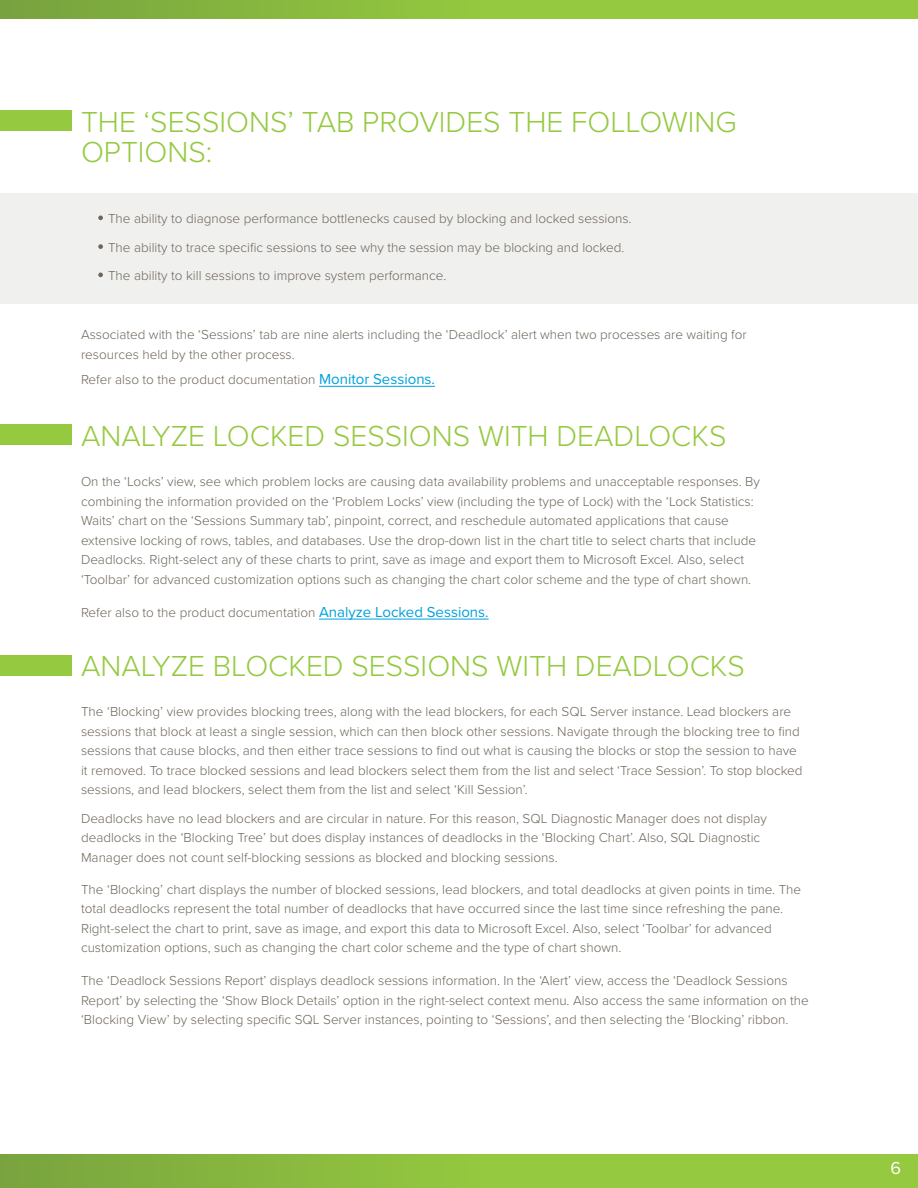
<style>
.page{position:relative;width:918px;height:1188px;background:#fff}
.page>*{position:absolute;margin:0;border:0;box-sizing:border-box;transform-origin:0 0}
.t1{font:300 30px/30px "Proxima Nova";color:#95c93f}
.t2{font:18px "Proxima Nova";color:#fff}
.Body_Copy_15_Light_B{font:300 13.5px/19.5px "Proxima Nova";color:#6d655a}
.s1{font-weight:400;font-size:15px;color:#00a1dd}
</style>
<div class="page">
<div style="left:0;top:194px;width:918px;height:110px;background:#f0f0ef"></div>
<div style="left:0;top:425px;width:72px;height:20px;background:#95c93f"></div>
<div style="left:0;top:110px;width:72px;height:20px;background:#95c93f"></div>
<svg style="left:0;top:18px;width:918px;height:1px"></svg>
<hr style="left:319px;top:619px;width:170px;height:1px;background:#00a1dd">
<hr style="left:319px;top:386px;width:116px;height:1px;background:#00a1dd">
<svg style="left:98px;top:215px;width:5px;height:5px"></svg>
<svg style="left:98px;top:244px;width:5px;height:5px"></svg>
<svg style="left:98px;top:273px;width:5px;height:4px"></svg>
<div style="left:0;top:655px;width:72px;height:21px;background:#95c93f"></div>
<div style="left:0;top:1155px;width:918px;height:33px;background:linear-gradient(to right,#7fac3f,#9cd23f)"></div>
<div style="left:0;top:0;width:918px;height:18px;background:linear-gradient(to right,#7eaa3f,#9cd33f)"></div>
<p class="t1" style="left:81px;top:105px;width:657px">THE ‘SESSIONS’ TAB PROVIDES THE FOLLOWING<br>OPTIONS:</p>
<p class="Body_Copy_15_Light_B" style="left:108px;top:204px;width:525px;line-height:28.3px">The ability to diagnose performance bottlenecks caused by blocking and locked sessions.<br>The ability to trace specific sessions to see why the session may be blocking and locked.<br>The ability to kill sessions to improve system performance.</p>
<p class="Body_Copy_15_Light_B" style="left:81px;top:324px;width:667px">Associated with the ‘Sessions’ tab are nine alerts including the ‘Deadlock’ alert when two processes are waiting for resources held by the other process.</p>
<p class="Body_Copy_15_Light_B" style="left:81px;top:369px;width:356px">Refer also to the product documentation <span class="s1">Monitor Sessions.</span></p>
<p class="t1" style="left:81px;top:419px;width:647px">ANALYZE LOCKED SESSIONS WITH DEADLOCKS</p>
<p class="Body_Copy_15_Light_B" style="left:81px;top:471px;width:681px">On the ‘Locks’ view, see which problem locks are causing data availability problems and unacceptable responses. By combining the information provided on the ‘Problem Locks’ view (including the type of Lock) with the ‘Lock Statistics:<br>Waits’ chart on the ‘Sessions Summary tab’, pinpoint, correct, and reschedule automated applications that cause extensive locking of rows, tables, and databases. Use the drop-down list in the chart title to select charts that include Deadlocks. Right-select any of these charts to print, save as image and export them to Microsoft Excel. Also, select ‘Toolbar’ for advanced customization options such as changing the chart color scheme and the type of chart shown.</p>
<p class="Body_Copy_15_Light_B" style="left:81px;top:602px;width:409px">Refer also to the product documentation <span class="s1">Analyze Locked Sessions.</span></p>
<p class="t1" style="left:81px;top:649px;width:665px">ANALYZE BLOCKED SESSIONS WITH DEADLOCKS</p>
<p class="Body_Copy_15_Light_B" style="left:81px;top:701px;width:723px">The ‘Blocking’ view provides blocking trees, along with the lead blockers, for each SQL Server instance. Lead blockers are sessions that block at least a single session, which can then block other sessions. Navigate through the blocking tree to find sessions that cause blocks, and then either trace sessions to find out what is causing the blocks or stop the session to have it removed. To trace blocked sessions and lead blockers select them from the list and select ‘Trace Session’. To stop blocked sessions, and lead blockers, select them from the list and select ‘Kill Session’.</p>
<p class="Body_Copy_15_Light_B" style="left:81px;top:808px;width:687px">Deadlocks have no lead blockers and are circular in nature. For this reason, SQL Diagnostic Manager does not display deadlocks in the ‘Blocking Tree’ but does display instances of deadlocks in the ‘Blocking Chart’. Also, SQL Diagnostic<br>Manager does not count self-blocking sessions as blocked and blocking sessions.</p>
<p class="Body_Copy_15_Light_B" style="left:81px;top:879px;width:722px">The ‘Blocking’ chart displays the number of blocked sessions, lead blockers, and total deadlocks at given points in time. The total deadlocks represent the total number of deadlocks that have occurred since the last time since refreshing the pane.<br>Right-select the chart to print, save as image, and export this data to Microsoft Excel. Also, select ‘Toolbar’ for advanced customization options, such as changing the chart color scheme and the type of chart shown.</p>
<p class="Body_Copy_15_Light_B" style="left:81px;top:970px;width:729px">The ‘Deadlock Sessions Report’ displays deadlock sessions information. In the ‘Alert’ view, access the ‘Deadlock Sessions<br>Report’ by selecting the ‘Show Block Details’ option in the right-select context menu. Also access the same information on the ‘Blocking View’ by selecting specific SQL Server instances, pointing to ‘Sessions’, and then selecting the ‘Blocking’ ribbon.</p>
<p class="t2" style="left:890px;top:1155px;width:12px">6</p>
</div>
